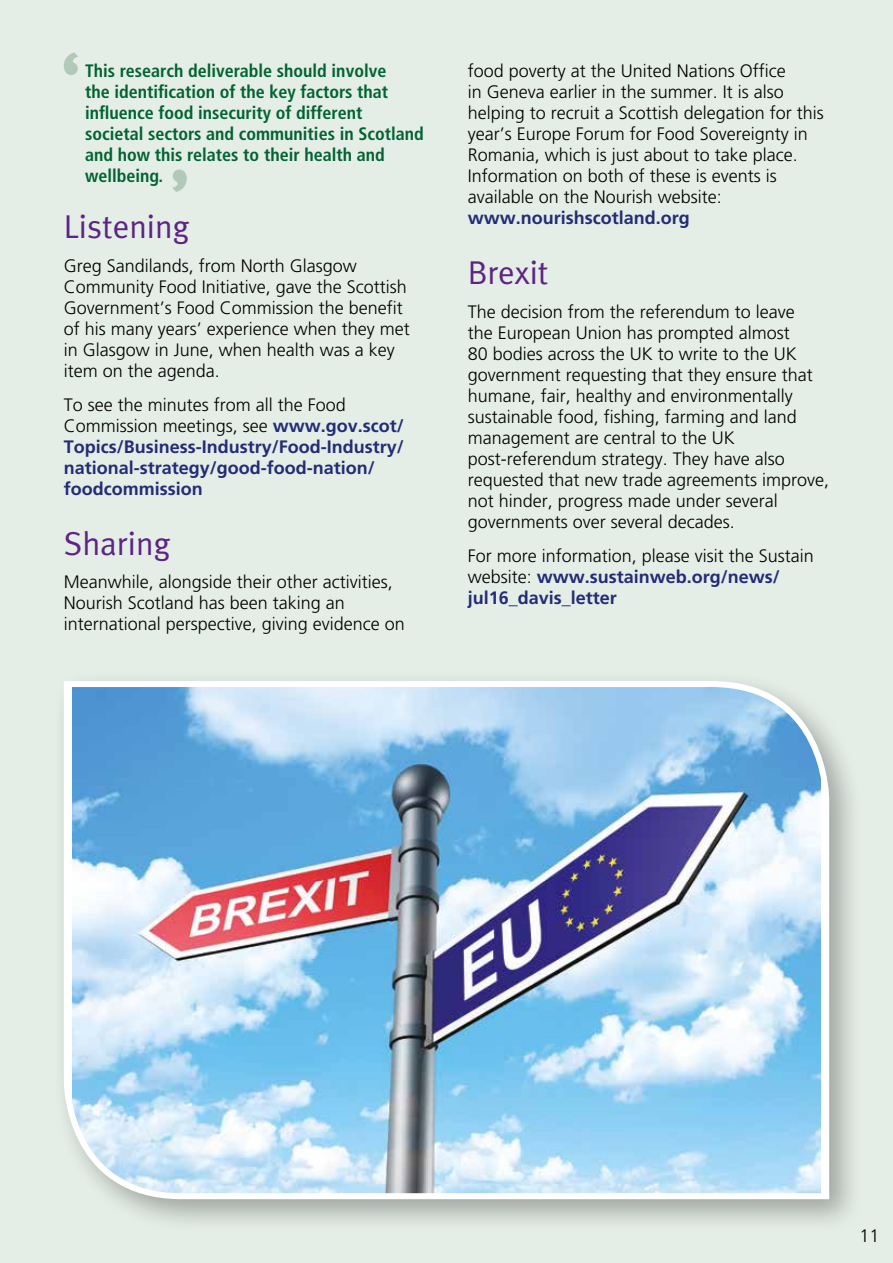
<style>
.page{position:relative;width:893px;height:1263px;background:#e4ede6}
.page>*{position:absolute;margin:0;border:0;box-sizing:border-box;transform-origin:0 0}
.B_head{font:33px "Meta Plus Normal";color:#5c2483}
.Body_text{font:300 18px/21px "Frutiger LT Std";color:#000}
.Quotes{font:700 condensed 18px/21px "Frutiger LT Std";color:#006331}
.Body_text-2{font:700 18px/21px "Frutiger LT Std";color:#232c77}
.s1{font-weight:300;color:#000}
.s2{font-weight:700;color:#232c77}
</style>
<div class="page">
<div style="left:53px;top:670px;width:811px;height:564px;background:#000;opacity:.3"></div>
<img style="left:61px;top:678px;width:771px;height:524px">
<svg style="left:64px;top:52px;width:14px;height:23px"></svg>
<svg style="left:172px;top:169px;width:15px;height:23px"></svg>
<p class="Quotes" style="left:85px;top:61px;width:340px">This research deliverable should involve<br>the identification of the key factors that influence food insecurity of different societal sectors and communities in Scotland and how this relates to their health and wellbeing.</p>
<h2 class="B_head" style="left:64px;top:208px;width:127px">Listening</h2>
<p class="Body_text" style="left:64px;top:255px;width:348px">Greg Sandilands, from North Glasgow Community Food Initiative, gave the Scottish Government’s Food Commission the benefit of his many years’ experience when they met in Glasgow in June, when health was a key item on the agenda.</p>
<p class="Body_text-2" style="left:64px;top:394px;width:342px"><span class="s1">To see the minutes from all the Food Commission meetings, see</span> www.gov.scot/ Topics/Business-Industry/Food-Industry/ national-strategy/good-food-nation/ foodcommission</p>
<h2 class="B_head" style="left:64px;top:524px;width:108px">Sharing</h2>
<p class="Body_text" style="left:64px;top:572px;width:343px">Meanwhile, alongside their other activities,<br>Nourish Scotland has been taking an international perspective, giving evidence on</p>
<p class="Body_text" style="left:468px;top:61px;width:358px">food poverty at the United Nations Office<br>in Geneva earlier in the summer. It is also helping to recruit a Scottish delegation for this year’s Europe Forum for Food Sovereignty in Romania, which is just about to take place.<br>Information on both of these is events is available on the Nourish website: <span class="s2">www.nourishscotland.org</span></p>
<h2 class="B_head" style="left:468px;top:254px;width:82px">Brexit</h2>
<p class="Body_text" style="left:468px;top:302px;width:363px">The decision from the referendum to leave<br>the European Union has prompted almost<br>80 bodies across the UK to write to the UK government requesting that they ensure that humane, fair, healthy and environmentally sustainable food, fishing, farming and land management are central to the UK post-referendum strategy. They have also requested that new trade agreements improve, not hinder, progress made under several governments over several decades.</p>
<p class="Body_text" style="left:468px;top:545px;width:348px">For more information, please visit the Sustain website: <span class="s2">www.sustainweb.org/news/ jul16_davis_letter</span></p>
<p class="Body_text" style="left:860px;top:1225px;width:22px">11</p>
</div>
